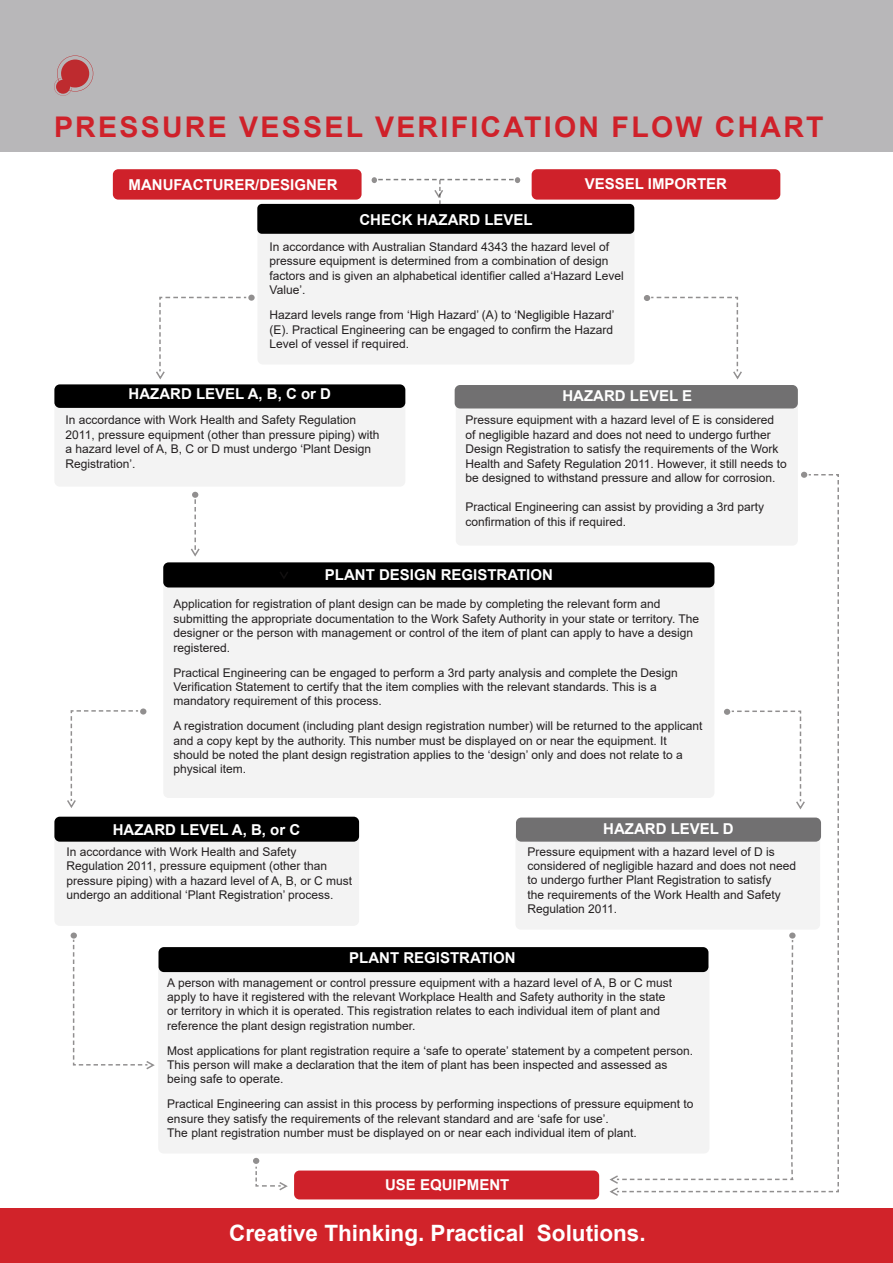
<style>
.page{position:relative;width:893px;height:1263px;background:#fff}
.page>*{position:absolute;margin:0;border:0;box-sizing:border-box;transform-origin:0 0}
.t1{font:700 28.5px "Arial";letter-spacing:.08em;color:#cf212a}
.t2{font:700 22.5px "Arial";color:#fff}
.t3{font:700 15px "Arial";color:#fff}
.t4{font:12px/14.4px "Arial";color:#231f20}
</style>
<div class="page">
<div style="left:0;top:0;width:893px;height:151px;background:#b8b7b9"></div>
<div style="left:0;top:1209px;width:893px;height:54px;background:#d1232a"></div>
<svg style="left:54px;top:55px;width:39px;height:41px"></svg>
<div style="left:163px;top:562px;width:551px;height:236px;background:#f3f3f3;border-radius:5px"></div>
<div style="left:163px;top:562px;width:551px;height:25px;background:#000;border-radius:5px"></div>
<div style="left:54px;top:385px;width:351px;height:102px;background:#f3f3f3;border-radius:5px"></div>
<div style="left:158px;top:963px;width:551px;height:190px;background:#f3f3f3;border-radius:5px"></div>
<div style="left:456px;top:385px;width:342px;height:161px;background:#f3f3f3;border-radius:5px"></div>
<div style="left:515px;top:830px;width:305px;height:100px;background:#f3f3f3;border-radius:5px"></div>
<div style="left:54px;top:829px;width:305px;height:97px;background:#f3f3f3;border-radius:5px"></div>
<div style="left:257px;top:204px;width:377px;height:160px;background:#f3f3f3;border-radius:5px"></div>
<div style="left:113px;top:169px;width:249px;height:31px;background:#cf212a;border-radius:5px"></div>
<div style="left:257px;top:204px;width:377px;height:30px;background:#000;border-radius:4px"></div>
<div style="left:516px;top:817px;width:305px;height:25px;background:#717071;border-radius:5px"></div>
<div style="left:54px;top:384px;width:351px;height:24px;background:#000;border-radius:5px"></div>
<div style="left:532px;top:169px;width:248px;height:31px;background:#cf212a;border-radius:5px"></div>
<div style="left:455px;top:385px;width:343px;height:23px;background:#717071;border-radius:5px"></div>
<div style="left:294px;top:1170px;width:305px;height:29px;background:#cf212a;border-radius:5px"></div>
<svg style="left:248px;top:295px;width:7px;height:6px"></svg>
<svg style="left:156px;top:296px;width:91px;height:84px"></svg>
<svg style="left:372px;top:177px;width:148px;height:27px"></svg>
<svg style="left:644px;top:295px;width:98px;height:85px"></svg>
<svg style="left:608px;top:472px;width:231px;height:724px"></svg>
<svg style="left:253px;top:1158px;width:35px;height:33px"></svg>
<svg style="left:71px;top:932px;width:84px;height:138px"></svg>
<svg style="left:67px;top:708px;width:79px;height:100px"></svg>
<svg style="left:191px;top:492px;width:9px;height:65px"></svg>
<svg style="left:280px;top:572px;width:8px;height:7px"></svg>
<div style="left:54px;top:817px;width:305px;height:25px;background:#000;border-radius:5px"></div>
<div style="left:158px;top:947px;width:550px;height:25px;background:#000;border-radius:5px"></div>
<p class="t1" style="left:54px;top:107px;width:771px">PRESSURE VESSEL VERIFICATION FLOW CHART</p>
<p class="t3" style="left:129px;top:174px;width:211px">MANUFACTURER/DESIGNER</p>
<p class="t3" style="left:585px;top:174px;width:144px">VESSEL IMPORTER</p>
<p class="t3" style="left:359px;top:209px;width:175px">CHECK HAZARD LEVEL</p>
<p class="t4" style="left:270px;top:240px;width:356px">In accordance with Australian Standard 4343 the hazard level of pressure equipment is determined from a combination of design factors and is given an alphabetical identifier called a‘Hazard Level Value’.</p>
<p class="t4" style="left:270px;top:308px;width:347px">Hazard levels range from ‘High Hazard’ (A) to ‘Negligible Hazard’ (E). Practical Engineering can be engaged to confirm the Hazard<br>Level of vessel if required.</p>
<p class="t3" style="left:129px;top:383px;width:204px">HAZARD LEVEL A, B, C or D</p>
<p class="t4" style="left:66px;top:413px;width:315px">In accordance with Work Health and Safety Regulation 2011, pressure equipment (other than pressure piping) with a hazard level of A, B, C or D must undergo ‘Plant Design Registration’.</p>
<p class="t3" style="left:562px;top:385px;width:131px">HAZARD LEVEL E</p>
<p class="t4" style="left:465px;top:413px;width:323px">Pressure equipment with a hazard level of E is considered of negligible hazard and does not need to undergo further Design Registration to satisfy the requirements of the Work Health and Safety Regulation 2011. However, it still needs to be designed to withstand pressure and allow for corrosion.</p>
<p class="t4" style="left:465px;top:500px;width:300px">Practical Engineering can assist by providing a 3rd party confirmation of this if required.</p>
<p class="t3" style="left:325px;top:564px;width:230px">PLANT DESIGN REGISTRATION</p>
<p class="t4" style="left:174px;top:597px;width:527px">Application for registration of plant design can be made by completing the relevant form and submitting the appropriate documentation to the Work Safety Authority in your state or territory. The designer or the person with management or control of the item of plant can apply to have a design registered.</p>
<p class="t4" style="left:174px;top:665px;width:506px">Practical Engineering can be engaged to perform a 3rd party analysis and complete the Design<br>Verification Statement to certify that the item complies with the relevant standards. This is a mandatory requirement of this process.</p>
<p class="t4" style="left:174px;top:719px;width:530px">A registration document (including plant design registration number) will be returned to the applicant and a copy kept by the authority. This number must be displayed on or near the equipment. It should be noted the plant design registration applies to the ‘design’ only and does not relate to a physical item.</p>
<p class="t3" style="left:113px;top:819px;width:189px">HAZARD LEVEL A, B, or C</p>
<p class="t3" style="left:603px;top:818px;width:132px">HAZARD LEVEL D</p>
<p class="t4" style="left:67px;top:844px;width:287px">In accordance with Work Health and Safety Regulation 2011, pressure equipment (other than pressure piping) with a hazard level of A, B, or C must undergo an additional ‘Plant Registration’ process.</p>
<p class="t4" style="left:527px;top:844px;width:270px">Pressure equipment with a hazard level of D is considered of negligible hazard and does not need to undergo further Plant Registration to satisfy<br>the requirements of the Work Health and Safety Regulation 2011.</p>
<p class="t3" style="left:349px;top:947px;width:168px">PLANT REGISTRATION</p>
<p class="t4" style="left:167px;top:975px;width:506px">A person with management or control pressure equipment with a hazard level of A, B or C must apply to have it registered with the relevant Workplace Health and Safety authority in the state or territory in which it is operated. This registration relates to each individual item of plant and reference the plant design registration number.</p>
<p class="t4" style="left:167px;top:1043px;width:527px">Most applications for plant registration require a ‘safe to operate’ statement by a competent person.<br>This person will make a declaration that the item of plant has been inspected and assessed as being safe to operate.</p>
<p class="t4" style="left:167px;top:1097px;width:528px">Practical Engineering can assist in this process by performing inspections of pressure equipment to ensure they satisfy the requirements of the relevant standard and are ‘safe for use’.</p>
<p class="t4" style="left:167px;top:1126px;width:471px">The plant registration number must be displayed on or near each individual item of plant.</p>
<p class="t3" style="left:385px;top:1174px;width:126px">USE EQUIPMENT</p>
<p class="t2" style="left:229px;top:1217px;width:418px">Creative Thinking. Practical Solutions.</p>
</div>
